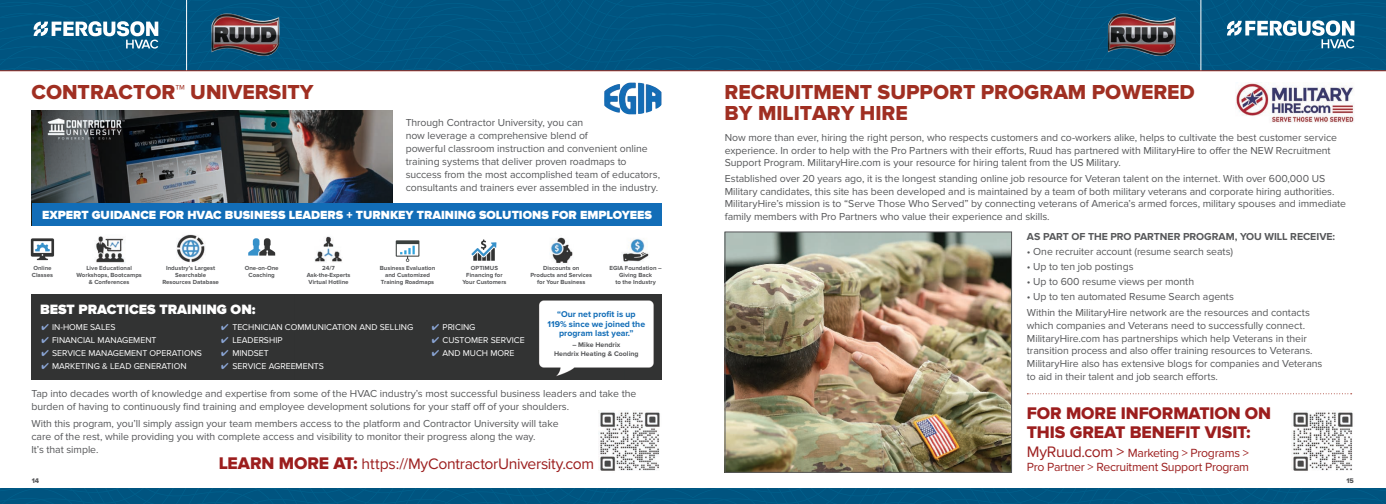
<style>
.page{position:relative;width:1386px;height:504px;background:#fff}
.page>*{position:absolute;margin:0;border:0;box-sizing:border-box;transform-origin:0 0}
.t1{font:21px/21px "Proxima Nova Extrabld";color:#a02f22}
.t2{font:17.5px/19.2px "Proxima Nova Extrabld";letter-spacing:-.005em;color:#9c1e1e}
.t3{font:15.75px "Proxima Nova";letter-spacing:-.02em;color:#9c1e1e}
.t4{font:900 14px "Proxima Nova";color:#fff}
.t5{font:900 12.25px "Proxima Nova";color:#fff}
.t6{font:12.25px "Proxima Nova";letter-spacing:-.02em;color:#9c1e1e}
.t7{font:10.5px/13.1px "Proxima Nova";letter-spacing:-.005em;color:#57585a}
.t8{font:700 10.5px "Proxima Nova";letter-spacing:-.005em;color:#57585a}
.t9{font:8.75px "Proxima Nova";color:#fff}
.t10{font:700 8.75px/9.6px "Proxima Nova";color:#126db7;text-align:center}
.t11{font:700 7px/8.8px "Proxima Nova";color:#57585a;text-align:center}
.t12{font:7px "Proxima Nova Extrabld";color:#57585a}
.t13{font:700 6.12px/7px "Proxima Nova";color:#57585a;text-align:center}
.s1{color:#8aa5d5}
.s2{font-size:15.75px}
.s3{font-family:"Proxima Nova Extrabld";font-size:17.5px}
</style>
<div class="page">
<div style="left:0;top:488px;width:1386px;height:16px;background:#005480"></div>
<svg style="left:0;top:0;width:1386px;height:70px;background:#0a5881"></svg>
<hr style="left:186px;top:0;width:1px;height:71px;background:#fff">
<hr style="left:1200px;top:0;width:1px;height:71px;background:#fff">
<hr style="left:0;top:70px;width:1386px;height:1px;background:#a02f22">
<img style="left:727px;top:234px;width:283px;height:237px">
<div style="left:725px;top:232px;width:287px;height:241px;border:1px solid #57585a"></div>
<img style="left:1236px;top:82px;width:118px;height:41px">
<img style="left:1291px;top:410px;width:62px;height:61px">
<img style="left:599px;top:411px;width:61px;height:60px">
<svg style="left:1027px;top:393px;width:325px;height:1px"></svg>
<img style="left:32px;top:111px;width:361px;height:92px">
<div style="left:32px;top:203px;width:630px;height:23px;background:#126db7"></div>
<img style="left:619px;top:83px;width:14px;height:30px">
<div style="left:295px;top:295px;width:241px;height:84px;background:#323333"></div>
<div style="left:32px;top:295px;width:263px;height:84px;background:#323333"></div>
<img style="left:536px;top:295px;width:51px;height:84px">
<img style="left:587px;top:295px;width:75px;height:84px">
<img style="left:30px;top:238px;width:25px;height:23px">
<img style="left:96px;top:236px;width:29px;height:27px">
<img style="left:177px;top:234px;width:28px;height:29px">
<img style="left:248px;top:238px;width:28px;height:18px">
<img style="left:315px;top:236px;width:27px;height:26px">
<img style="left:395px;top:240px;width:25px;height:22px">
<img style="left:471px;top:239px;width:26px;height:22px">
<img style="left:551px;top:237px;width:22px;height:27px">
<img style="left:623px;top:238px;width:26px;height:24px">
<h1 class="t1" style="left:31px;top:82px;width:284px">CONTRACTOR™ UNIVERSITY</h1>
<p class="t7" style="left:406px;top:116px;width:256px">Through Contractor University, you can<br>now leverage a comprehensive blend of<br>powerful classroom instruction and convenient online training systems that deliver proven roadmaps to success from the most accomplished team of educators, consultants and trainers ever assembled in the industry.</p>
<p class="t5" style="left:42px;top:208px;width:611px">EXPERT GUIDANCE FOR HVAC BUSINESS LEADERS + TURNKEY TRAINING SOLUTIONS FOR EMPLOYEES</p>
<p class="t13" style="left:32px;top:265px;width:23px;text-align:left">Online<br>Classes</p>
<p class="t13" style="left:77px;top:265px;width:67px">Live Educational<br>Workshops, Bootcamps &amp; Conferences</p>
<p class="t13" style="left:162px;top:265px;width:58px">Industry’s Largest<br>Searchable<br>Resources Database</p>
<p class="t13" style="left:245px;top:265px;width:35px">One-on-One<br>Coaching</p>
<p class="t13" style="left:307px;top:265px;width:45px">24/7<br>Ask-the-Experts<br>Virtual Hotline</p>
<p class="t13" style="left:380px;top:265px;width:57px">Business Evaluation and Customized<br>Training Roadmaps</p>
<p class="t13" style="left:462px;top:265px;width:46px">OPTIMUS<br>Financing for<br>Your Customers</p>
<p class="t13" style="left:531px;top:265px;width:63px">Discounts on<br>Products and Services for Your Business</p>
<p class="t13" style="left:609px;top:265px;width:54px">EGIA Foundation –<br>Giving Back<br>to the Industry</p>
<h3 class="t4" style="left:40px;top:301px;width:217px">BEST PRACTICES TRAINING ON:</h3>
<p class="t9" style="left:42px;top:322px;width:76px"><span class="s1">✔</span> IN-HOME SALES</p>
<p class="t9" style="left:42px;top:335px;width:116px"><span class="s1">✔</span> FINANCIAL MANAGEMENT</p>
<p class="t9" style="left:42px;top:348px;width:162px"><span class="s1">✔</span> SERVICE MANAGEMENT OPERATIONS</p>
<p class="t9" style="left:42px;top:361px;width:146px"><span class="s1">✔</span> MARKETING &amp; LEAD GENERATION</p>
<p class="t9" style="left:221px;top:322px;width:194px"><span class="s1">✔</span> TECHNICIAN COMMUNICATION AND SELLING</p>
<p class="t9" style="left:221px;top:335px;width:63px"><span class="s1">✔</span> LEADERSHIP</p>
<p class="t9" style="left:221px;top:348px;width:49px"><span class="s1">✔</span> MINDSET</p>
<p class="t9" style="left:221px;top:361px;width:104px"><span class="s1">✔</span> SERVICE AGREEMENTS</p>
<p class="t9" style="left:432px;top:322px;width:45px"><span class="s1">✔</span> PRICING</p>
<p class="t9" style="left:432px;top:335px;width:94px"><span class="s1">✔</span> CUSTOMER SERVICE</p>
<p class="t9" style="left:432px;top:348px;width:84px"><span class="s1">✔</span> AND MUCH MORE</p>
<p class="t10" style="left:548px;top:310px;width:99px">“Our net profit is up<br>119% since we joined the program last year.”</p>
<p class="t11" style="left:554px;top:340px;width:86px">– Mike Hendrix<br>Hendrix Heating &amp; Cooling</p>
<h1 class="t1" style="left:725px;top:82px;width:472px">RECRUITMENT SUPPORT PROGRAM POWERED<br>BY MILITARY HIRE</h1>
<p class="t7" style="left:725px;top:132px;width:614px;line-height:12.6px">Now more than ever, hiring the right person, who respects customers and co-workers alike, helps to cultivate the best customer service experience. In order to help with the Pro Partners with their efforts, Ruud has partnered with MilitaryHire to offer the NEW Recruitment<br>Support Program. MilitaryHire.com is your resource for hiring talent from the US Military.</p>
<p class="t7" style="left:725px;top:173px;width:623px;line-height:12.6px">Established over 20 years ago, it is the longest standing online job resource for Veteran talent on the internet. With over 600,000 US Military candidates, this site has been developed and is maintained by a team of both military veterans and corporate hiring authorities.<br>MilitaryHire’s mission is to “Serve Those Who Served” by connecting veterans of America’s armed forces, military spouses and immediate family members with Pro Partners who value their experience and skills.</p>
<p class="t8" style="left:1027px;top:230px;width:310px">AS PART OF THE PRO PARTNER PROGRAM, YOU WILL RECEIVE:</p>
<p class="t7" style="left:1027px;top:245px;width:208px">• One recruiter account (resume search seats)</p>
<p class="t7" style="left:1027px;top:260px;width:108px">• Up to ten job postings</p>
<p class="t7" style="left:1027px;top:275px;width:169px">• Up to 600 resume views per month</p>
<p class="t7" style="left:1027px;top:289px;width:285px;line-height:15.8px">• Up to ten automated Resume Search agents<br>Within the MilitaryHire network are the resources and contacts</p>
<p class="t7" style="left:1027px;top:319px;width:297px;line-height:12.7px">which companies and Veterans need to successfully connect.<br>MilitaryHire.com has partnerships which help Veterans in their transition process and also offer training resources to Veterans.<br>MilitaryHire also has extensive blogs for companies and Veterans to aid in their talent and job search efforts.</p>
<p class="t7" style="left:32px;top:387px;width:606px">Tap into decades worth of knowledge and expertise from some of the HVAC industry’s most successful business leaders and take the burden of having to continuously find training and employee development solutions for your staff off of your shoulders.</p>
<p class="t7" style="left:32px;top:417px;width:529px">With this program, you’ll simply assign your team members access to the platform and Contractor University will take care of the rest, while providing you with complete access and visibility to monitor their progress along the way.<br>It’s that simple.</p>
<h2 class="t2" style="left:1027px;top:404px;width:246px">FOR MORE INFORMATION ON<br>THIS GREAT BENEFIT VISIT:</h2>
<p class="t6" style="left:1027px;top:446px;width:223px"><span class="s2">MyRuud.com &gt;</span> Marketing &gt; Programs &gt;</p>
<h3 class="t3" style="left:219px;top:455px;width:377px"><span class="s3">LEARN MORE AT:</span> https://MyContractorUniversity.com</h3>
<p class="t6" style="left:1027px;top:460px;width:224px">Pro Partner &gt; Recruitment Support Program</p>
<p class="t12" style="left:32px;top:477px;width:9px">14</p>
<p class="t12" style="left:1346px;top:477px;width:9px">15</p>
</div>
